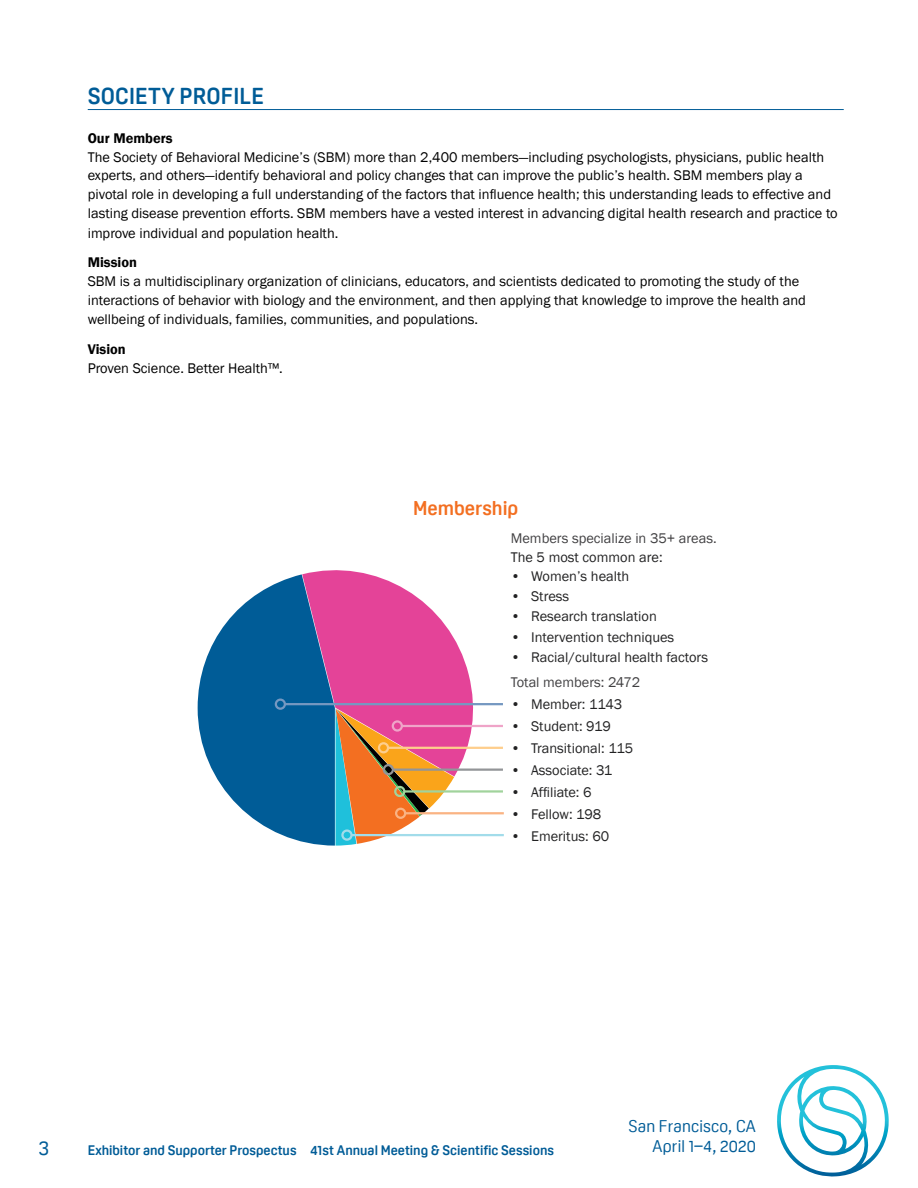
<style>
.page{position:relative;width:918px;height:1188px;background:#fff}
.page>*{position:absolute;margin:0;border:0;box-sizing:border-box;transform-origin:0 0}
.ic_1_hd_NO_TOC{font:700 22.5px "Oscine";letter-spacing:.01em;color:#005c97}
.t1{font:19.95px "Oscine";color:#005c97}
.ic_2_subhd{font:700 19.5px "Oscine";color:#f36f21}
.t2{font:16.5px/19.8px "Oscine";letter-spacing:.01em;color:#005c97;text-align:right}
.ic_body{font:14.4px/19px "Franklin Gothic";color:#000}
.t3{font:14.4px "Franklin Gothic";color:#222223}
.text__arial__no_lead{font:14.4px/18.8px "Franklin Gothic";color:#414042}
.ic_body__no_lead{font:600 14.4px "Franklin Gothic";color:#000}
.t4{font:700 13.5px "Oscine";color:#005c97}
.s1{color:#222223}
</style>
<div class="page">
<svg style="left:777px;top:1065px;width:112px;height:112px"></svg>
<hr style="left:88px;top:109px;width:756px;height:1px;background:#005c97">
<svg style="left:198px;top:570px;width:280px;height:276px"></svg>
<hr style="left:285px;top:703px;width:218px;height:2px;background:#7598c1">
<div style="left:275px;top:699px;width:11px;height:11px;border:2px solid #7598c1;border-radius:50%"></div>
<hr style="left:402px;top:725px;width:101px;height:2px;background:#efa4c8">
<div style="left:392px;top:720px;width:11px;height:12px;border:2px solid #efa4c8;border-radius:50%"></div>
<hr style="left:388px;top:747px;width:115px;height:2px;background:#fece8c">
<div style="left:378px;top:742px;width:11px;height:11px;border:2px solid #fece8c;border-radius:50%"></div>
<hr style="left:393px;top:769px;width:110px;height:2px;background:#939598">
<div style="left:383px;top:764px;width:11px;height:11px;border:2px solid #939598;border-radius:50%"></div>
<hr style="left:404px;top:790px;width:99px;height:3px;background:#a1d39c">
<div style="left:394px;top:786px;width:11px;height:11px;border:2px solid #a1d39c;border-radius:50%"></div>
<hr style="left:405px;top:812px;width:99px;height:2px;background:#fab383">
<div style="left:395px;top:808px;width:11px;height:11px;border:2px solid #fab383;border-radius:50%"></div>
<hr style="left:351px;top:834px;width:153px;height:2px;background:#a2dcea">
<div style="left:341px;top:829px;width:12px;height:12px;border:2px solid #a2dcea;border-radius:50%"></div>
<p class="ic_1_hd_NO_TOC" style="left:88px;top:83px;width:178px">SOCIETY PROFILE</p>
<p class="ic_body__no_lead" style="left:88px;top:129px;width:87px">Our Members</p>
<p class="ic_body" style="left:88px;top:148px;width:752px">The Society of Behavioral Medicine’s (SBM) more than 2,400 members—including psychologists, physicians, public health experts, and others—identify behavioral and policy changes that can improve the public’s health. SBM members play a pivotal role in developing a full understanding of the factors that influence health; this understanding leads to effective and lasting disease prevention efforts. SBM members have a vested interest in advancing digital health research and practice to improve individual and population health.</p>
<p class="ic_body__no_lead" style="left:88px;top:253px;width:51px">Mission</p>
<p class="ic_body" style="left:88px;top:272px;width:720px">SBM is a multidisciplinary organization of clinicians, educators, and scientists dedicated to promoting the study of the interactions of behavior with biology and the environment, and then applying that knowledge to improve the health and wellbeing of individuals, families, communities, and populations.</p>
<p class="ic_body__no_lead" style="left:88px;top:340px;width:40px">Vision</p>
<p class="ic_body" style="left:88px;top:359px;width:197px">Proven Science. Better Health™.</p>
<p class="ic_2_subhd" style="left:413px;top:497px;width:107px">Membership</p>
<p class="text__arial__no_lead" style="left:511px;top:529px;width:207px">Members specialize in 35+ areas.<br><span class="s1">The 5 most common are:</span></p>
<p class="t3" style="left:511px;top:567px;width:120px">• Women’s health</p>
<p class="t3" style="left:511px;top:587px;width:60px">• Stress</p>
<p class="t3" style="left:511px;top:608px;width:148px">• Research translation</p>
<p class="t3" style="left:511px;top:628px;width:165px">• Intervention techniques</p>
<p class="t3" style="left:511px;top:648px;width:199px">• Racial/cultural health factors</p>
<p class="text__arial__no_lead" style="left:511px;top:674px;width:131px">Total members: 2472</p>
<p class="t3" style="left:511px;top:696px;width:113px">• Member: 1143</p>
<p class="t3" style="left:511px;top:717px;width:101px">• Student: 919</p>
<p class="t3" style="left:511px;top:739px;width:124px">• Transitional: 115</p>
<p class="t3" style="left:511px;top:761px;width:103px">• Associate: 31</p>
<p class="t3" style="left:511px;top:783px;width:82px">• Affiliate: 6</p>
<p class="t3" style="left:511px;top:805px;width:92px">• Fellow: 198</p>
<p class="t3" style="left:511px;top:827px;width:100px">• Emeritus: 60</p>
<h2 class="t1" style="left:39px;top:1137px;width:12px">3</h2>
<p class="t4" style="left:88px;top:1142px;width:468px">Exhibitor and Supporter Prospectus 41st Annual Meeting &amp; Scientific Sessions</p>
<p class="t2" style="left:628px;top:1116px;width:129px">San Francisco, CA<br>April 1–4, 2020</p>
</div>
